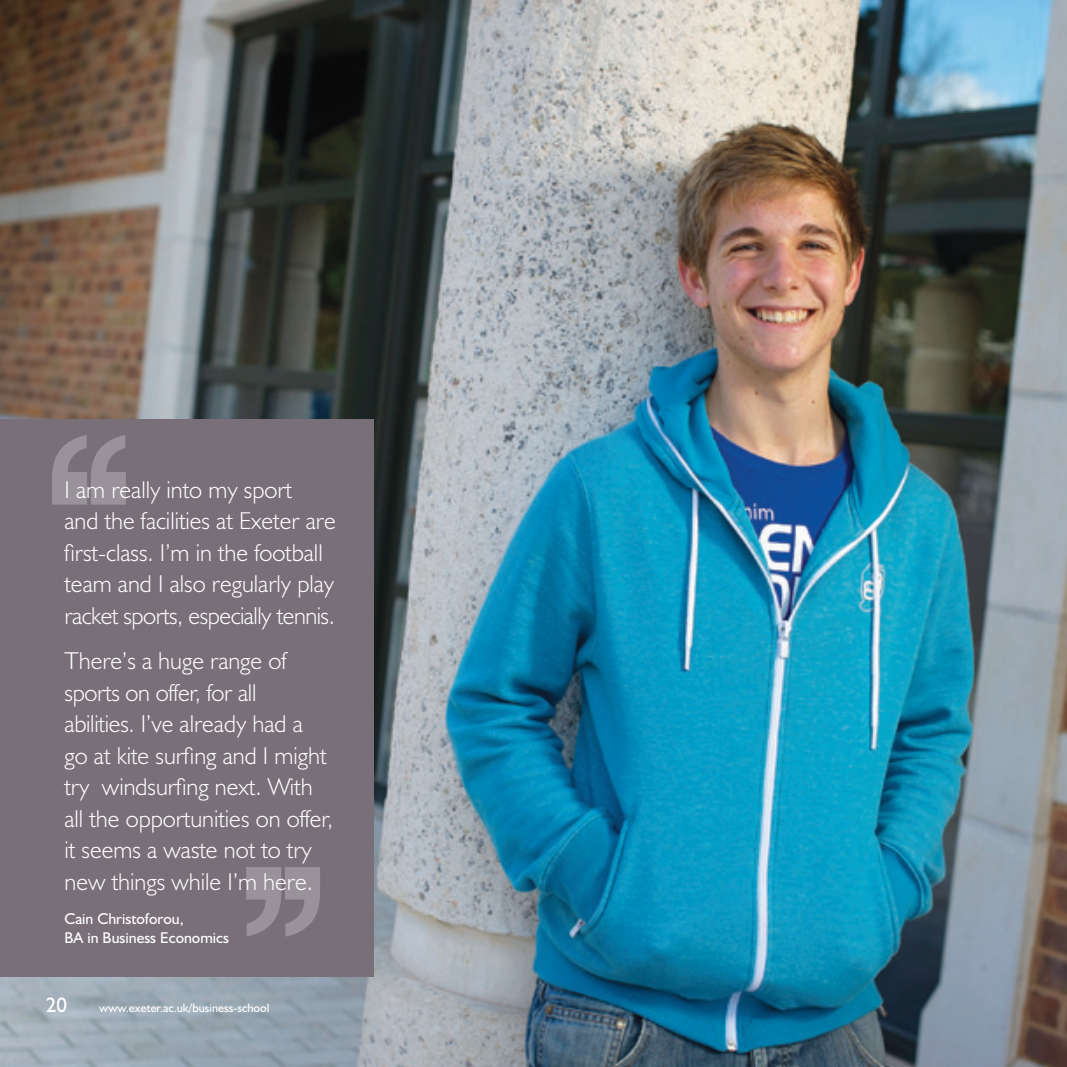
<style>
.page{position:relative;width:1067px;height:1067px;background:#fff}
.page>*{position:absolute;margin:0;border:0;box-sizing:border-box;transform-origin:0 0}
.t1{font:300 24.5px/31.5px "Humanist 521 BT";color:#fff}
.t2{font:21px "Humanist 521 BT";color:#fff}
.t3{font:15.75px/19.2px "Humanist 521 BT";color:#fff}
.t4{font:12.25px "Humanist 521 BT";color:#fff}
</style>
<div class="page">
<img style="left:0;top:0;width:1067px;height:1067px">
<div style="left:0;top:419px;width:374px;height:557px;background:#786f79"></div>
<svg style="left:52px;top:435px;width:74px;height:69px"></svg>
<svg style="left:246px;top:867px;width:74px;height:69px"></svg>
<p class="t1" style="left:64px;top:473px;width:273px">I am really into my sport<br>and the facilities at Exeter are first-class. I’m in the football team and I also regularly play racket sports, especially tennis.</p>
<p class="t1" style="left:64px;top:644px;width:270px">There’s a huge range of sports on offer, for all<br>abilities. I’ve already had a<br>go at kite surfing and I might try windsurfing next. With all the opportunities on offer, it seems a waste not to try new things while I’m here.</p>
<p class="t3" style="left:64px;top:908px;width:166px">Cain Christoforou,<br>BA in Business Economics</p>
<p class="t2" style="left:46px;top:992px;width:23px">20</p>
<p class="t4" style="left:99px;top:1000px;width:171px">www.exeter.ac.uk/business-school</p>
</div>
